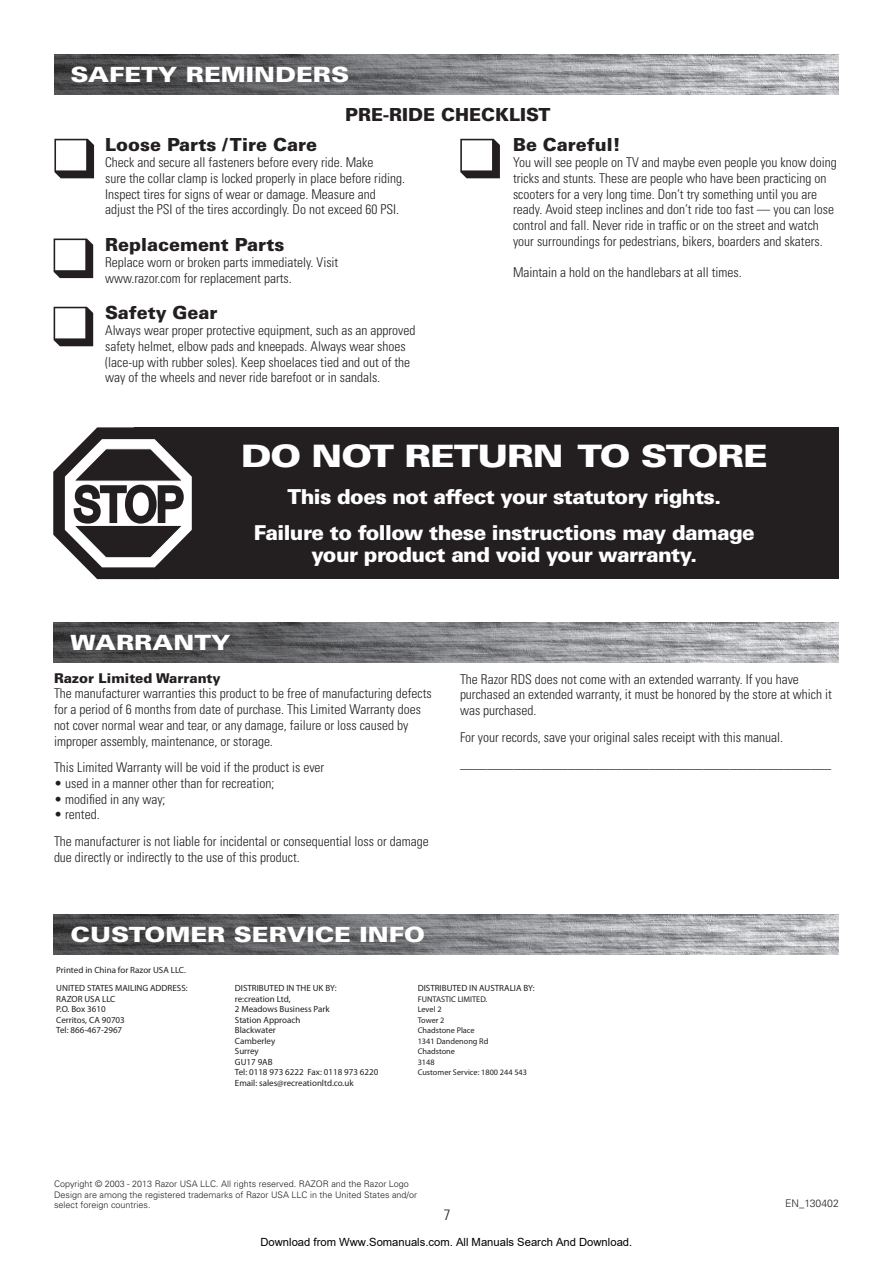
<style>
.page{position:relative;width:893px;height:1263px;background:#fff}
.page>*{position:absolute;margin:0;border:0;box-sizing:border-box;transform-origin:0 0}
.t1{font:900 30.9px "Univers LT Std";color:#fff;scale:1.2 1}
.t2{font:900 21px "Univers LT Std";color:#fff;scale:1.2 1}
.t3{font:900 20.55px/36px "Univers LT Std";letter-spacing:-.03em;color:#fff;text-align:center}
.t4{font:900 18px "Univers LT Std";color:#231f20}
.t5{font:300 condensed 15px "Univers LT Std";color:#231f20}
.t6{font:300 condensed 13.5px/15.8px "Univers LT Std";color:#231f20}
.t7{font:900 13.5px "Univers LT Std";color:#231f20}
.t8{font:11.25px "Arial";color:#000}
.t9{font:300 10.5px "Univers LT Std";color:#231f20}
.t10{font:9px/10.5px "Myriad Pro";color:#231f20}
.t11{font:300 9px/10.5px "Univers";color:#231f20}
.t12{font:8.25px/10.5px "Myriad Pro";color:#231f20}
</style>
<div class="page">
<img style="left:54px;top:54px;width:785px;height:40px">
<img style="left:54px;top:622px;width:785px;height:41px">
<img style="left:54px;top:914px;width:785px;height:41px">
<div style="left:134px;top:427px;width:705px;height:152px;background:#231f20"></div>
<svg style="left:53px;top:427px;width:139px;height:152px"></svg>
<h2 class="t2" style="left:71px;top:61px;width:230px">Safety reminders</h2>
<h3 class="t4" style="left:345px;top:103px;width:206px">PRE-RI DE CHECKLIST</h3>
<h3 class="t4" style="left:105px;top:134px;width:213px">Loose Parts / Tire Care</h3>
<p class="t6" style="left:105px;top:154px;width:301px">Check and secure all fasteners before every ride. Make<br>sure the collar clamp is locked properly in place before riding.<br>Inspect tires for signs of wear or damage. Measure and adjust the PSI of the tires accordingly. Do not exceed 60 PSI.</p>
<h3 class="t4" style="left:105px;top:233px;width:181px">Replacement Parts</h3>
<p class="t6" style="left:105px;top:254px;width:235px">Replace worn or broken parts immediately. Visit www.razor.com for replacement parts.</p>
<h3 class="t4" style="left:105px;top:302px;width:114px">Safety Gear</h3>
<p class="t6" style="left:105px;top:322px;width:312px">Always wear proper protective equipment, such as an approved safety helmet, elbow pads and kneepads. Always wear shoes (lace-up with rubber soles). Keep shoelaces tied and out of the way of the wheels and never ride barefoot or in sandals.</p>
<h3 class="t4" style="left:513px;top:134px;width:109px">Be Careful!</h3>
<p class="t6" style="left:513px;top:154px;width:325px">You will see people on TV and maybe even people you know doing tricks and stunts. These are people who have been practicing on scooters for a very long time. Don’t try something until you are ready. Avoid steep inclines and don’t ride too fast — you can lose control and fall. Never ride in traffic or on the street and watch your surroundings for pedestrians, bikers, boarders and skaters.</p>
<p class="t6" style="left:513px;top:265px;width:230px">Maintain a hold on the handlebars at all times.</p>
<h1 class="t1" style="left:241px;top:437px;width:83px">DO NOT</h1>
<h1 class="t1" style="left:404px;top:437px;width:23px">RETURN</h1>
<h1 class="t1" style="left:578px;top:437px;width:96px">TO STORE</h1>
<h3 class="t3" style="left:254px;top:478px;width:502px">This does not affect your statutory rights.<br>Failure to follow these instructions may damage</h3>
<h3 class="t3" style="left:311px;top:536px;width:387px">your product and void your warranty.</h3>
<h2 class="t2" style="left:71px;top:629px;width:135px">Warranty</h2>
<p class="t7" style="left:54px;top:669px;width:168px">Razor Limited Warranty</p>
<p class="t6" style="left:54px;top:686px;width:379px">The manufacturer warranties this product to be free of manufacturing defects for a period of 6 months from date of purchase. This Limited Warranty does not cover normal wear and tear, or any damage, failure or loss caused by improper assembly, maintenance, or storage.</p>
<p class="t6" style="left:54px;top:759px;width:272px">This Limited Warranty will be void if the product is ever</p>
<p class="t6" style="left:54px;top:775px;width:222px">• used in a manner other than for recreation;</p>
<p class="t6" style="left:54px;top:791px;width:113px">• modified in any way;</p>
<p class="t6" style="left:54px;top:801px;width:376px;line-height:26.5px">• rented.<br>The manufacturer is not liable for incidental or consequential loss or damage</p>
<p class="t6" style="left:54px;top:849px;width:247px">due directly or indirectly to the use of this product.</p>
<h2 class="t2" style="left:71px;top:921px;width:66px">CUSTOMER</h2>
<h2 class="t2" style="left:234px;top:921px;width:119px">SERVICE INFO</h2>
<p class="t6" style="left:460px;top:671px;width:373px">The Razor RDS does not come with an extended warranty. If you have purchased an extended warranty, it must be honored by the store at which it was purchased.</p>
<p class="t6" style="left:460px;top:724px;width:373px;line-height:26.5px">For your records, save your original sales receipt with this manual. _______________________________________________________</p>
<p class="t10" style="left:56px;top:960px;width:133px;line-height:18.8px">Printed in China for Razor USA LLC.<br>UNITED STATES MAILING ADDRESS:</p>
<p class="t10" style="left:56px;top:994px;width:70px">RAZOR USA LLC<br>P.O. Box 3610<br>Cerritos, CA 90703<br>Tel: 866-467-2967</p>
<p class="t10" style="left:235px;top:983px;width:145px">DISTRIBUTED IN THE UK BY: re:creation Ltd,<br>2 Meadows Business Park<br>Station Approach<br>Blackwater<br>Camberley<br>Surrey<br>GU17 9AB<br>Tel: 0118 973 6222 Fax: 0118 973 6220<br>Email: sales@recreationltd.co.uk</p>
<p class="t10" style="left:418px;top:983px;width:118px">DISTRIBUTED IN AUSTRALIA BY:</p>
<p class="t12" style="left:418px;top:994px;width:111px">FUNTASTIC LIMITED.<br>Level 2<br>Tower 2<br>Chadstone Place<br>1341 Dandenong Rd<br>Chadstone<br>3148<br>Customer Service: 1800 244 543</p>
<p class="t11" style="left:54px;top:1178px;width:365px">Copyright © 2003 - 2013 Razor USA LLC. All rights reserved. RAZOR and the Razor Logo<br>Design are among the registered trademarks of Razor USA LLC in the United States and/or select foreign countries.</p>
<p class="t5" style="left:444px;top:1205px;width:8px">7</p>
<p class="t8" style="left:260px;top:1235px;width:373px">Download from Www.Somanuals.com. All Manuals Search And Download.</p>
<p class="t9" style="left:785px;top:1197px;width:55px">EN_130402</p>
</div>
